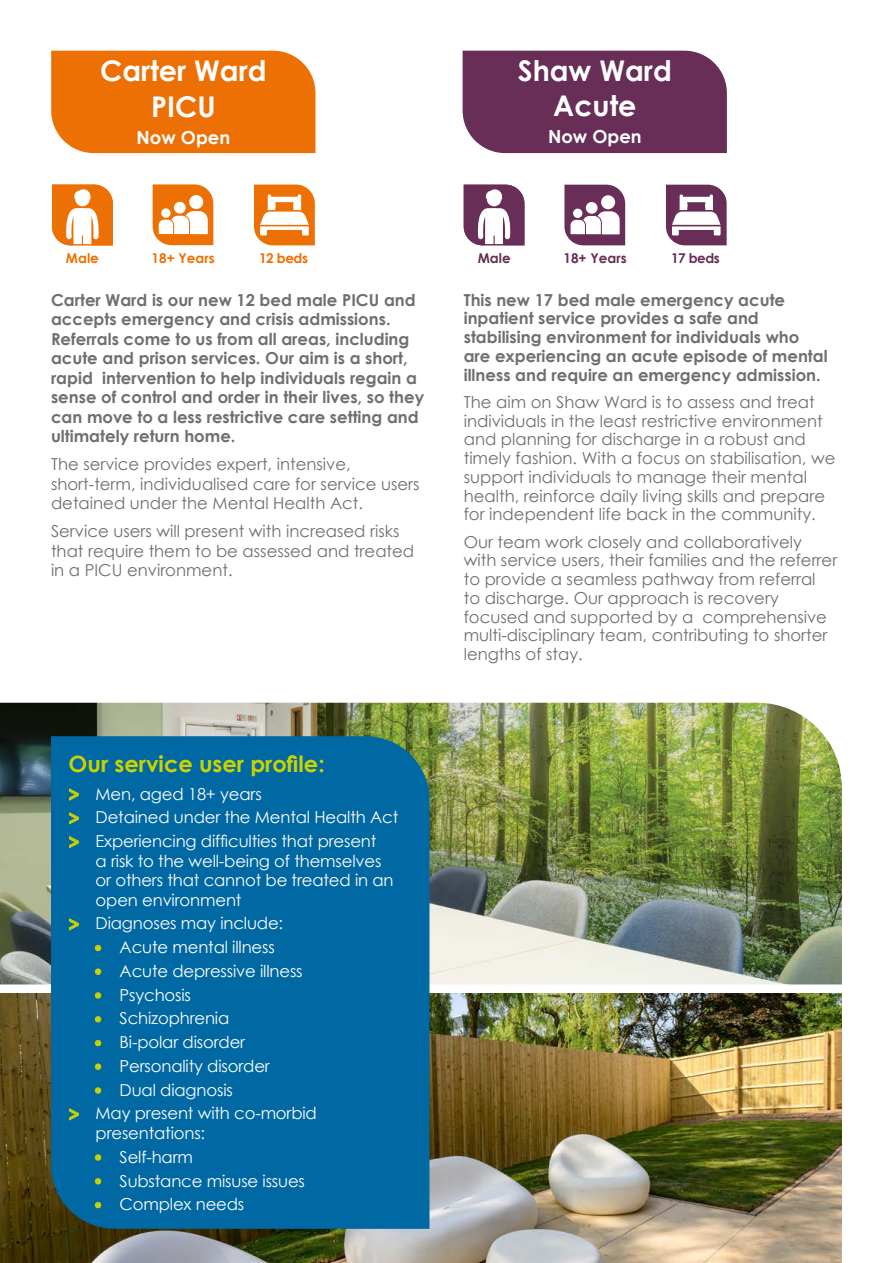
<style>
.page{position:relative;width:893px;height:1263px;background:#fff}
.page>*{position:absolute;margin:0;border:0;box-sizing:border-box;transform-origin:0 0}
.t1{font:700 28.5px/35.5px "Century Gothic";color:#fff;text-align:center}
.t2{font:700 22.5px "Century Gothic";color:#cad200}
.t3{font:700 18px "Century Gothic";color:#fff}
.t4{font:16.5px/18.8px "Century Gothic";color:#706f6f}
.t5{font:700 16.5px/19.5px "Century Gothic";color:#706f6f}
.t6{font:16.5px/23.7px "Century Gothic";letter-spacing:-.01em;color:#fff}
.t7{font:700 13.5px "Century Gothic";color:#ed7004}
.t8{font:700 13.5px "Century Gothic";color:#682e57}
.s1{font-weight:700;font-size:18px;color:#cad200}
</style>
<div class="page">
<img style="left:0;top:703px;width:842px;height:281px">
<img style="left:0;top:994px;width:842px;height:269px">
<svg style="left:254px;top:185px;width:61px;height:60px"></svg>
<svg style="left:52px;top:185px;width:61px;height:60px"></svg>
<svg style="left:153px;top:184px;width:60px;height:61px"></svg>
<svg style="left:161px;top:208px;width:10px;height:10px"></svg>
<div style="left:51px;top:736px;width:378px;height:493px;background:#0068a3"></div>
<svg style="left:666px;top:185px;width:61px;height:60px"></svg>
<svg style="left:464px;top:185px;width:60px;height:60px"></svg>
<svg style="left:564px;top:185px;width:61px;height:60px"></svg>
<div style="left:573px;top:209px;width:9px;height:9px;background:#fff;border-radius:50%"></div>
<div style="left:51px;top:51px;width:264px;height:102px;background:#ed7004"></div>
<div style="left:463px;top:51px;width:264px;height:102px;background:#682e57"></div>
<h1 class="t1" style="left:100px;top:52px;width:168px">Carter Ward<br>PICU</h1>
<p class="t3" style="left:137px;top:123px;width:95px">Now Open</p>
<h1 class="t1" style="left:518px;top:52px;width:155px">Shaw Ward<br>Acute</h1>
<p class="t3" style="left:548px;top:123px;width:95px">Now Open</p>
<p class="t7" style="left:66px;top:247px;width:34px">Male</p>
<p class="t7" style="left:152px;top:247px;width:65px">18+ Years</p>
<p class="t7" style="left:259px;top:247px;width:50px">12 beds</p>
<p class="t5" style="left:51px;top:289px;width:375px">Carter Ward is our new 12 bed male PICU and accepts emergency and crisis admissions.<br>Referrals come to us from all areas, including acute and prison services. Our aim is a short, rapid intervention to help individuals regain a sense of control and order in their lives, so they can move to a less restrictive care setting and ultimately return home.</p>
<p class="t4" style="left:51px;top:454px;width:370px;line-height:19.5px">The service provides expert, intensive, short-term, individualised care for service users detained under the Mental Health Act.</p>
<p class="t4" style="left:51px;top:521px;width:365px;line-height:19.5px">Service users will present with increased risks that require them to be assessed and treated in a PICU environment.</p>
<h2 class="t2" style="left:69px;top:746px;width:258px">Our service user profile:</h2>
<p class="t6" style="left:69px;top:782px;width:331px"><span class="s1">&gt;</span> Men, aged 18+ years<br><span class="s1">&gt;</span> Detained under the Mental Health Act <span class="s1">&gt;</span> Experiencing difficulties that present</p>
<p class="t6" style="left:96px;top:851px;width:300px;line-height:19.5px">a risk to the well-being of themselves or others that cannot be treated in an open environment</p>
<p class="t6" style="left:69px;top:911px;width:216px"><span class="s1">&gt;</span> Diagnoses may include:</p>
<p class="t6" style="left:93px;top:935px;width:184px"><span class="s1">•</span> Acute mental illness</p>
<p class="t6" style="left:93px;top:959px;width:211px"><span class="s1">•</span> Acute depressive illness</p>
<p class="t6" style="left:93px;top:983px;width:100px"><span class="s1">•</span> Psychosis</p>
<p class="t6" style="left:93px;top:1006px;width:138px"><span class="s1">•</span> Schizophrenia</p>
<p class="t6" style="left:93px;top:1030px;width:154px"><span class="s1">•</span> Bi-polar disorder</p>
<p class="t6" style="left:93px;top:1054px;width:179px"><span class="s1">•</span> Personality disorder</p>
<p class="t6" style="left:69px;top:1078px;width:250px;text-indent:24px"><span class="s1">•</span> Dual diagnosis<br><span class="s1">&gt;</span> May present with co-morbid</p>
<p class="t6" style="left:96px;top:1121px;width:111px">presentations:</p>
<p class="t6" style="left:93px;top:1145px;width:102px"><span class="s1">•</span> Self-harm</p>
<p class="t6" style="left:93px;top:1168px;width:214px"><span class="s1">•</span> Substance misuse issues</p>
<p class="t6" style="left:93px;top:1192px;width:153px"><span class="s1">•</span> Complex needs</p>
<p class="t8" style="left:478px;top:248px;width:34px">Male</p>
<p class="t8" style="left:563px;top:248px;width:65px">18+ Years</p>
<p class="t8" style="left:671px;top:248px;width:50px">17 beds</p>
<p class="t5" style="left:464px;top:289px;width:365px;line-height:18.8px">This new 17 bed male emergency acute inpatient service provides a safe and stabilising environment for individuals who are experiencing an acute episode of mental illness and require an emergency admission.</p>
<p class="t4" style="left:464px;top:392px;width:373px">The aim on Shaw Ward is to assess and treat individuals in the least restrictive environment and planning for discharge in a robust and timely fashion. With a focus on stabilisation, we support individuals to manage their mental health, reinforce daily living skills and prepare for independent life back in the community.</p>
<p class="t4" style="left:464px;top:532px;width:375px">Our team work closely and collaboratively with service users, their families and the referrer to provide a seamless pathway from referral<br>to discharge. Our approach is recovery focused and supported by a comprehensive multi-disciplinary team, contributing to shorter lengths of stay.</p>
</div>
